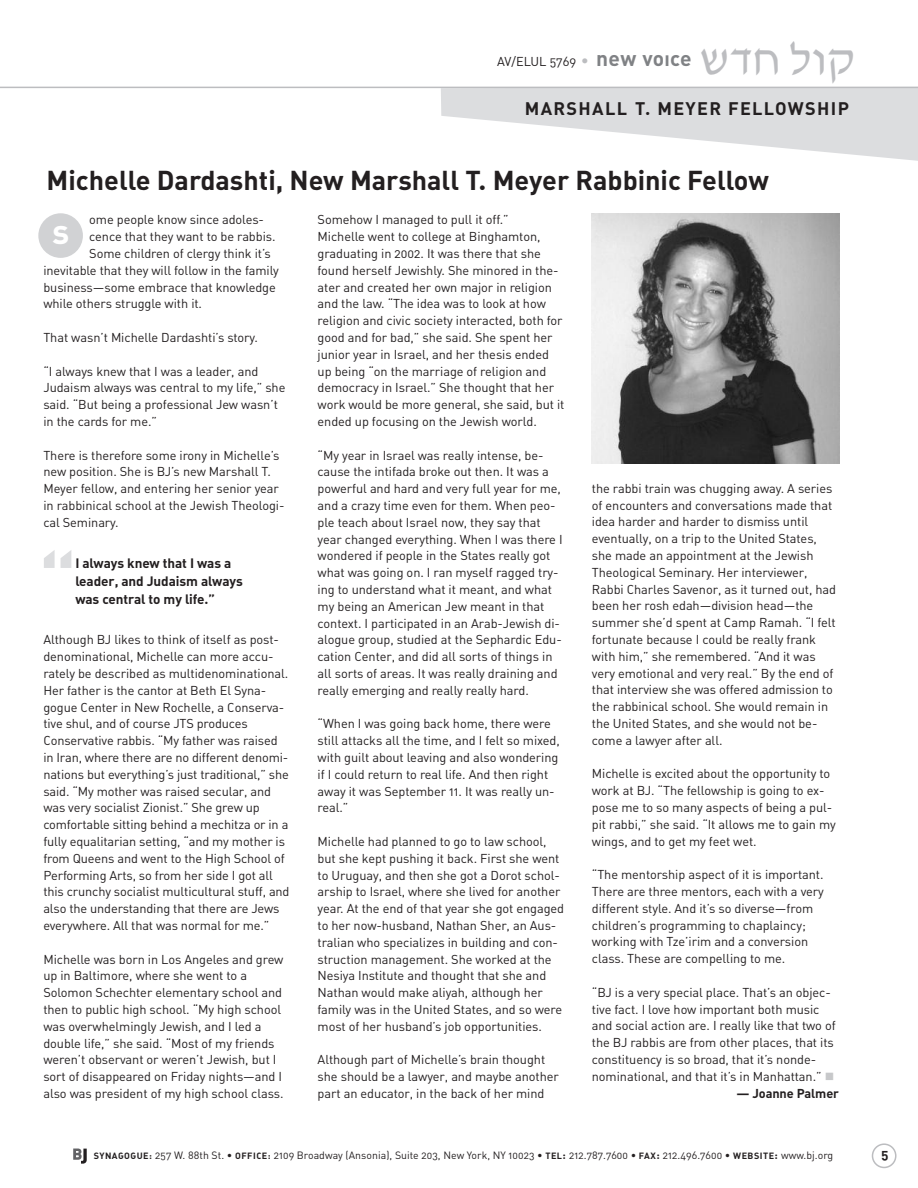
<style>
.page{position:relative;width:918px;height:1188px;background:#fff}
.page>*{position:absolute;margin:0;border:0;box-sizing:border-box;transform-origin:0 0}
.t1{font:79.5px "DIN Bold Alternate";color:#dcdddf}
.t2{font:48px "David D";letter-spacing:.02em;color:#bcbdc0}
.t3{font:34.5px "DIN Bold Alternate";color:#fff}
.t4{font:27px "DIN Bold Alternate";color:#231f20}
.t5{font:18px "DIN Bold Alternate";letter-spacing:.075em;color:#231f20}
.t6{font:13.5px/18px "DIN Bold Alternate";letter-spacing:-.005em;color:#231f20}
.t7{font:12.75px/16.8px "DIN Regular Alternate";letter-spacing:-.005em;color:#231f20}
.t8{font:12.75px "DIN Bold Alternate";letter-spacing:-.005em;color:#231f20}
.t9{font:10.5px "DIN Regular Alternate";letter-spacing:.005em;color:#231f20}
.s1{font-size:15.45px;color:#bcbdc0}
.s2{font-family:"DIN Bold Alternate";font-size:21px;color:#808285}
.s3{font-family:"DIN Black Alternate";font-size:15px;color:#808285}
.s4{font-family:"DIN Bold Alternate";font-size:9px}
.s5{font-family:"DIN Bold Alternate"}
</style>
<div class="page">
<svg style="left:872px;top:1143px;width:25px;height:25px"></svg>
<div style="left:38px;top:213px;width:45px;height:45px;background:#d1d2d4;border-radius:50%"></div>
<svg style="left:441px;top:88px;width:477px;height:73px"></svg>
<hr style="left:0;top:87px;width:918px;height:1px;background:#bcbdc0">
<img style="left:591px;top:214px;width:248px;height:249px">
<svg style="left:73px;top:1149px;width:14px;height:15px"></svg>
<p class="t7" style="left:497px;top:53px;width:196px">AV/ELUL 5769 <span class="s1">•</span> <span class="s2">new vo</span><span class="s3">I</span><span class="s2">ce</span></p>
<h2 class="t2" style="left:699px;top:35px;width:156px">asj kue</h2>
<h3 class="t5" style="left:525px;top:98px;width:326px">MARSHALL T. MEYER FELLOWSHIP</h3>
<h3 class="t4" style="left:47px;top:165px;width:724px">Michelle Dardashti, New Marshall T. Meyer Rabbinic Fellow</h3>
<p class="t7" style="left:89px;top:212px;width:176px">ome people know since adoles-</p>
<p class="t7" style="left:89px;top:228px;width:188px">cence that they want to be rabbis.</p>
<p class="t7" style="left:89px;top:245px;width:183px">Some children of clergy think it’s</p>
<p class="t7" style="left:43px;top:262px;width:237px">inevitable that they will follow in the family</p>
<p class="t7" style="left:43px;top:279px;width:234px">business—some embrace that knowledge</p>
<p class="t7" style="left:43px;top:296px;width:160px">while others struggle with it.</p>
<p class="t7" style="left:43px;top:329px;width:216px">That wasn’t Michelle Dardashti’s story.</p>
<p class="t7" style="left:43px;top:363px;width:244px">“I always knew that I was a leader, and Judaism always was central to my life,” she said. “But being a professional Jew wasn’t in the cards for me.”</p>
<p class="t7" style="left:43px;top:447px;width:243px">There is therefore some irony in Michelle’s new position. She is BJ’s new Marshall T.<br>Meyer fellow, and entering her senior year in rabbinical school at the Jewish Theologi&shy;cal Seminary.</p>
<h3 class="t3" style="left:52px;top:212px;width:19px">s</h3>
<h1 class="t1" style="left:38px;top:541px;width:40px">“</h1>
<p class="t6" style="left:75px;top:554px;width:169px">I always knew that I was a leader, and Judaism always was central to my life.”</p>
<p class="t7" style="left:43px;top:632px;width:248px">Although BJ likes to think of itself as post&shy;denominational, Michelle can more accu&shy;rately be described as multidenominational.<br>Her father is the cantor at Beth El Syna&shy;gogue Center in New Rochelle, a Conserva&shy;tive shul, and of course JTS produces Conservative rabbis. “My father was raised in Iran, where there are no different denomi&shy;nations but everything’s just traditional,” she said. “My mother was raised secular, and was very socialist Zionist.” She grew up comfortable sitting behind a mechitza or in a fully equalitarian setting, “and my mother is from Queens and went to the High School of Performing Arts, so from her side I got all this crunchy socialist multicultural stuff, and also the understanding that there are Jews everywhere. All that was normal for me.”</p>
<p class="t7" style="left:43px;top:951px;width:242px">Michelle was born in Los Angeles and grew up in Baltimore, where she went to a Solomon Schechter elementary school and then to public high school. “My high school was overwhelmingly Jewish, and I led a double life,” she said. “Most of my friends weren’t observant or weren’t Jewish, but I sort of disappeared on Friday nights—and I also was president of my high school class.</p>
<p class="t7" style="left:318px;top:212px;width:248px">Somehow I managed to pull it off.”<br>Michelle went to college at Binghamton, graduating in 2002. It was there that she found herself Jewishly. She minored in the&shy;ater and created her own major in religion and the law. “The idea was to look at how religion and civic society interacted, both for good and for bad,” she said. She spent her junior year in Israel, and her thesis ended up being “on the marriage of religion and democracy in Israel.” She thought that her work would be more general, she said, but it ended up focusing on the Jewish world.</p>
<p class="t7" style="left:318px;top:447px;width:247px">“My year in Israel was really intense, be&shy;cause the intifada broke out then. It was a powerful and hard and very full year for me, and a crazy time even for them. When peo&shy;ple teach about Israel now, they say that year changed everything. When I was there I wondered if people in the States really got what was going on. I ran myself ragged try&shy;ing to understand what it meant, and what my being an American Jew meant in that context. I participated in an Arab-Jewish di&shy;alogue group, studied at the Sephardic Edu&shy;cation Center, and did all sorts of things in all sorts of areas. It was really draining and really emerging and really really hard.</p>
<p class="t7" style="left:318px;top:716px;width:244px">“When I was going back home, there were still attacks all the time, and I felt so mixed, with guilt about leaving and also wondering if I could return to real life. And then right away it was September 11. It was really un&shy;real.”</p>
<p class="t7" style="left:318px;top:833px;width:248px">Michelle had planned to go to law school, but she kept pushing it back. First she went to Uruguay, and then she got a Dorot schol&shy;arship to Israel, where she lived for another year. At the end of that year she got engaged to her now-husband, Nathan Sher, an Aus&shy;tralian who specializes in building and con&shy;struction management. She worked at the Nesiya Institute and thought that she and Nathan would make aliyah, although her family was in the United States, and so were most of her husband’s job opportunities.</p>
<p class="t7" style="left:318px;top:1052px;width:243px">Although part of Michelle’s brain thought she should be a lawyer, and maybe another part an educator, in the back of her mind</p>
<p class="t7" style="left:592px;top:480px;width:246px">the rabbi train was chugging away. A series of encounters and conversations made that idea harder and harder to dismiss until eventually, on a trip to the United States, she made an appointment at the Jewish Theological Seminary. Her interviewer, Rabbi Charles Savenor, as it turned out, had been her rosh edah—division head—the summer she’d spent at Camp Ramah. “I felt fortunate because I could be really frank with him,” she remembered. “And it was very emotional and very real.” By the end of that interview she was offered admission to the rabbinical school. She would remain in the United States, and she would not be&shy;come a lawyer after all.</p>
<p class="t7" style="left:592px;top:766px;width:246px">Michelle is excited about the opportunity to work at BJ. “The fellowship is going to ex&shy;pose me to so many aspects of being a pul&shy;pit rabbi,” she said. “It allows me to gain my wings, and to get my feet wet.</p>
<p class="t7" style="left:592px;top:866px;width:234px">“The mentorship aspect of it is important.<br>There are three mentors, each with a very different style. And it’s so diverse—from children’s programming to chaplaincy; working with Tze’irim and a conversion class. These are compelling to me.</p>
<p class="t7" style="left:592px;top:984px;width:245px">“BJ is a very special place. That’s an objec&shy;tive fact. I love how important both music and social action are. I really like that two of the BJ rabbis are from other places, that its constituency is so broad, that it’s nonde&shy;nominational, and that it’s in Manhattan.”</p>
<p class="t8" style="left:736px;top:1086px;width:104px">— Joanne Palmer</p>
<p class="t9" style="left:94px;top:1149px;width:741px"><span class="s4">SYNAGOGUE:</span> 257 W. 88th St. • <span class="s4">OFFICE:</span> 2109 Broadway (Ansonia), Suite 203, New York, NY 10023 • <span class="s4">TEL</span><span class="s5">:</span> 212.787.7600 • <span class="s4">FAX</span><span class="s5">:</span> 212.496.7600 • <span class="s4">WEBSITE</span><span class="s5">:</span> www.bj.org</p>
<p class="t6" style="left:881px;top:1145px;width:9px">5</p>
</div>
